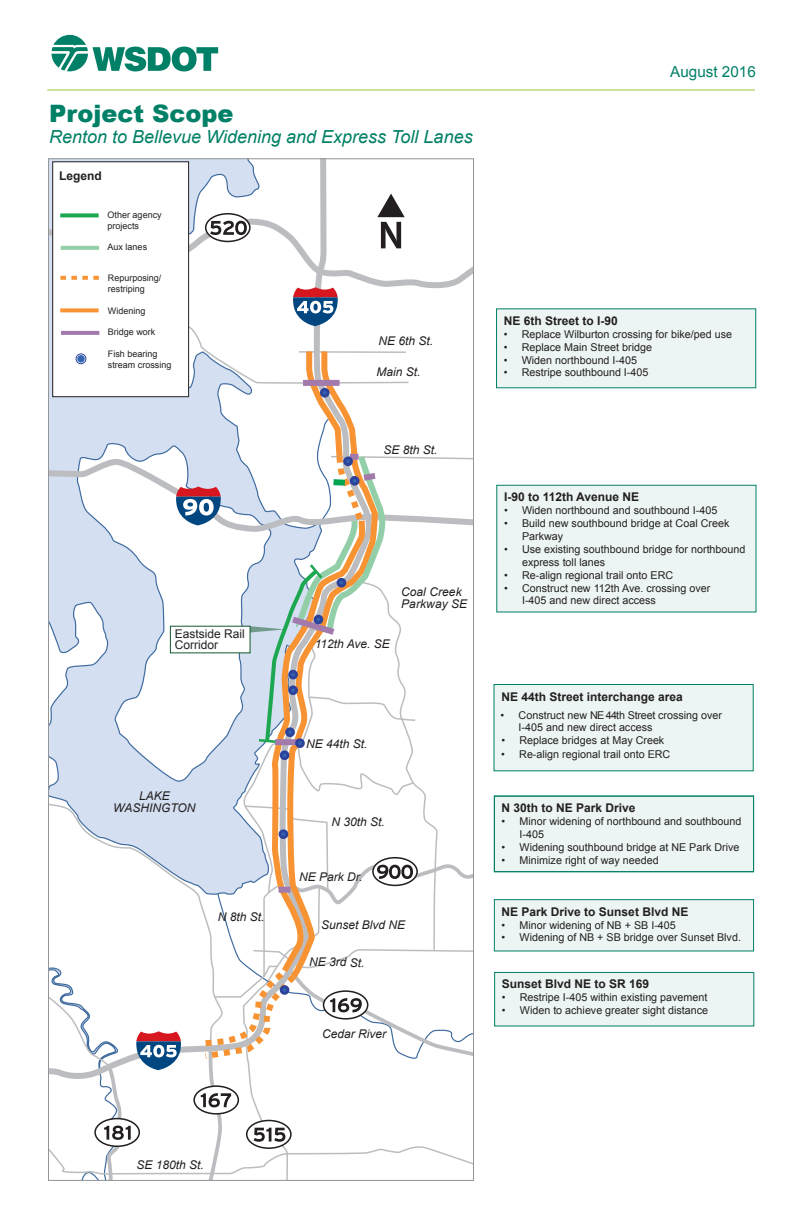
<style>
.page{position:relative;width:792px;height:1224px;background:#fff}
.page>*{position:absolute;margin:0;border:0;box-sizing:border-box;transform-origin:0 0}
.t1{font:900 24px "Arial";color:#008066}
.t2{font:italic 18px "Arial";color:#008066}
.t3{font:15.2px "Arial";color:#008066}
.t4{font:italic 12px/12px "Arial";color:#231f20;text-align:center}
.t5{font:700 12px "Arial";color:#231f20}
.t6{font:12px/11px "Arial";color:#231f20}
.t7{font:10.8px/12.9px "Arial";color:#231f20}
.t8{font:9px/10.8px "Arial";color:#231f20}
</style>
<div class="page">
<svg style="left:50px;top:160px;width:342px;height:34px"></svg>
<div style="left:496px;top:308px;width:260px;height:80px;background:#ecf5f3"></div>
<div style="left:496px;top:485px;width:260px;height:127px;background:#ecf5f3;border:1px solid #008066"></div>
<div style="left:494px;top:684px;width:260px;height:87px;background:#ecf5f3;border:1px solid #008066"></div>
<div style="left:494px;top:796px;width:260px;height:76px;background:#ecf5f3"></div>
<div style="left:494px;top:796px;width:260px;height:76px;border:1px solid #008066"></div>
<div style="left:494px;top:972px;width:260px;height:54px;background:#ecf5f3;border:1px solid #008066"></div>
<div style="left:494px;top:899px;width:260px;height:52px;background:#ecf5f3;border:1px solid #008066"></div>
<div style="left:53px;top:162px;width:136px;height:235px;background:#fff"></div>
<svg style="left:48px;top:194px;width:426px;height:986px"></svg>
<svg style="left:52px;top:35px;width:166px;height:36px"></svg>
<hr style="left:47px;top:90px;width:708px;height:1px;background:#97c93c">
<h1 class="t1" style="left:49px;top:96px;width:186px">Project Scope</h1>
<h2 class="t2" style="left:49px;top:125px;width:425px">Renton to Bellevue Widening and Express Toll Lanes</h2>
<p class="t5" style="left:59px;top:167px;width:44px">Legend</p>
<p class="t8" style="left:108px;top:209px;width:56px">Other agency projects</p>
<p class="t8" style="left:108px;top:242px;width:41px">Aux lanes</p>
<p class="t8" style="left:108px;top:273px;width:55px">Repurposing/ restriping</p>
<p class="t8" style="left:108px;top:305px;width:39px">Widening</p>
<p class="t8" style="left:108px;top:327px;width:49px">Bridge work</p>
<p class="t8" style="left:108px;top:348px;width:65px">Fish bearing stream crossing</p>
<p class="t4" style="left:379px;top:335px;width:56px">NE 6th St.</p>
<p class="t4" style="left:377px;top:366px;width:46px">Main St.</p>
<p class="t4" style="left:384px;top:444px;width:56px">SE 8th St.</p>
<p class="t6" style="left:175px;top:628px;width:72px">Eastside Rail<br>Corridor</p>
<p class="t4" style="left:113px;top:790px;width:84px">LAKE<br>WASHINGTON</p>
<p class="t4" style="left:218px;top:911px;width:48px">N 8th St.</p>
<p class="t4" style="left:401px;top:586px;width:68px;text-align:left">Coal Creek<br>Parkway SE</p>
<p class="t4" style="left:315px;top:638px;width:77px">112th Ave. SE</p>
<p class="t4" style="left:306px;top:738px;width:63px">NE 44th St.</p>
<p class="t4" style="left:332px;top:816px;width:55px">N 30th St.</p>
<p class="t4" style="left:299px;top:871px;width:65px">NE Park Dr.</p>
<p class="t4" style="left:321px;top:919px;width:85px">Sunset Blvd NE</p>
<p class="t4" style="left:309px;top:956px;width:57px">NE 3rd St.</p>
<p class="t4" style="left:322px;top:1028px;width:65px">Cedar River</p>
<h3 class="t3" style="left:670px;top:62px;width:87px">August 2016</h3>
<p class="t5" style="left:504px;top:313px;width:116px">NE 6th Street to I-90</p>
<p class="t7" style="left:504px;top:328px;width:230px">• Replace Wilburton crossing for bike/ped use</p>
<p class="t7" style="left:504px;top:341px;width:150px">• Replace Main Street bridge</p>
<p class="t7" style="left:504px;top:353px;width:135px">• Widen northbound I-405</p>
<p class="t7" style="left:504px;top:366px;width:146px">• Restripe southbound I-405</p>
<p class="t5" style="left:504px;top:489px;width:137px">I-90 to 112th Avenue NE</p>
<p class="t7" style="left:504px;top:504px;width:215px">• Widen northbound and southbound I-405</p>
<p class="t7" style="left:522px;top:517px;width:209px;text-indent:-18px">• Build new southbound bridge at Coal Creek<br>Parkway</p>
<p class="t7" style="left:522px;top:543px;width:225px;text-indent:-18px">• Use existing southbound bridge for northbound express toll lanes</p>
<p class="t7" style="left:504px;top:569px;width:171px">• Re-align regional trail onto ERC</p>
<p class="t7" style="left:522px;top:581px;width:190px;text-indent:-18px">• Construct new 112th Ave. crossing over<br>I-405 and new direct access</p>
<p class="t5" style="left:501px;top:689px;width:183px">NE 44th Street interchange area</p>
<p class="t7" style="left:501px;top:734px;width:164px">• Replace bridges at May Creek</p>
<p class="t7" style="left:501px;top:748px;width:171px">• Re-align regional trail onto ERC</p>
<p class="t7" style="left:519px;top:708px;width:205px;text-indent:-18px">• Construct new NE 44th Street crossing over<br>I-405 and new direct access</p>
<p class="t5" style="left:502px;top:800px;width:136px">N 30th to NE Park Drive</p>
<p class="t7" style="left:520px;top:815px;width:223px;text-indent:-18px">• Minor widening of northbound and southbound<br>I-405</p>
<p class="t7" style="left:502px;top:841px;width:239px">• Widening southbound bridge at NE Park Drive</p>
<p class="t7" style="left:502px;top:854px;width:159px">• Minimize right of way needed</p>
<p class="t5" style="left:502px;top:903px;width:188px">NE Park Drive to Sunset Blvd NE</p>
<p class="t7" style="left:502px;top:918px;width:176px">• Minor widening of NB + SB I-405</p>
<p class="t7" style="left:502px;top:931px;width:241px">• Widening of NB + SB bridge over Sunset Blvd.</p>
<p class="t5" style="left:502px;top:976px;width:149px">Sunset Blvd NE to SR 169</p>
<p class="t7" style="left:502px;top:991px;width:207px">• Restripe I-405 within existing pavement</p>
<p class="t7" style="left:502px;top:1004px;width:208px">• Widen to achieve greater sight distance</p>
<p class="t4" style="left:136px;top:1159px;width:69px">SE 180th St.</p>
</div>
